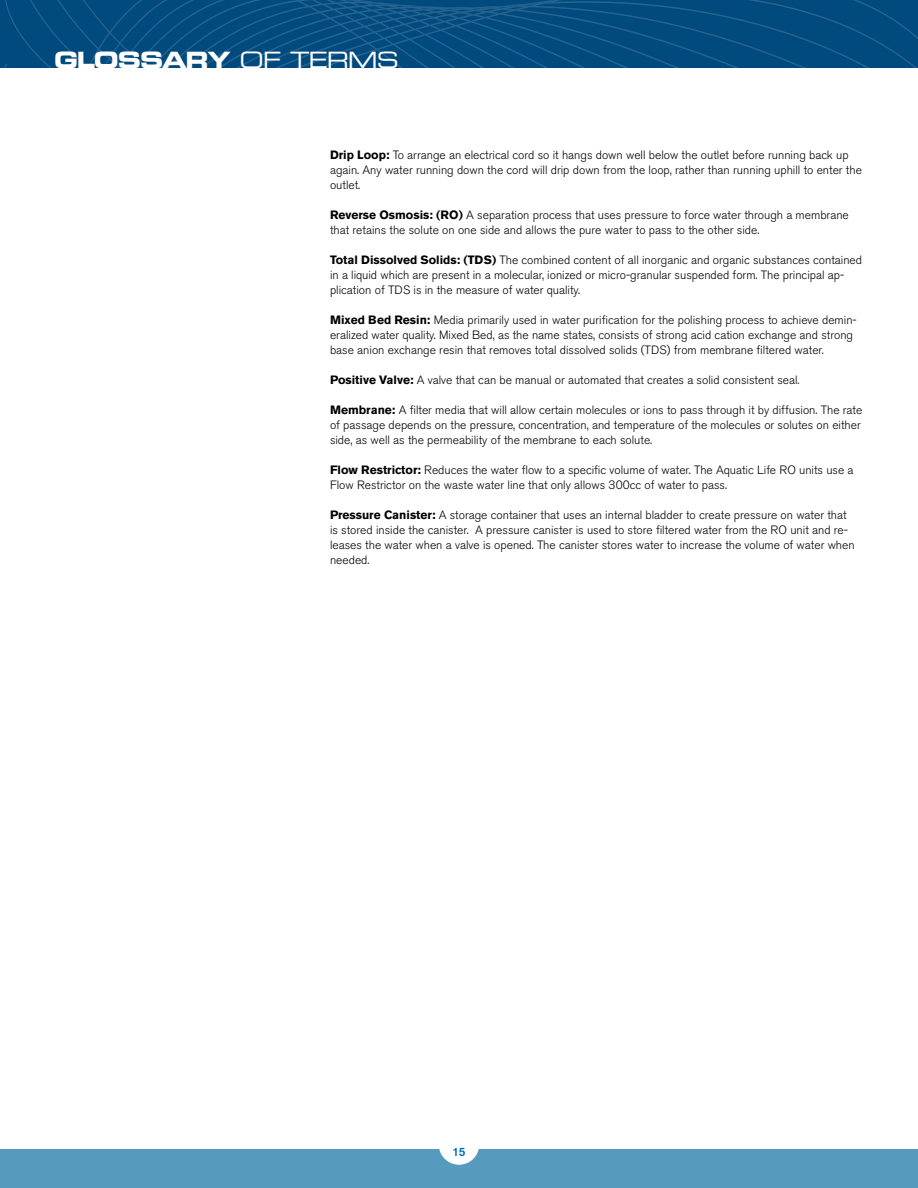
<style>
.page{position:relative;width:918px;height:1188px;background:#fff}
.page>*{position:absolute;margin:0;border:0;box-sizing:border-box;transform-origin:0 0}
.t1{font:22.5px "Eurostile Bold Extended Two";letter-spacing:-.05em;color:#fff}
.t2{font:300 12px/15px "Akzidenz Grotesk BE";color:#000}
.t3{font:500 12px "Akzidenz Grotesk BE";color:#036cb6}
.s1{font-family:"Eurostile Extended Two"}
.s2{font-weight:700}
</style>
<div class="page">
<div style="left:0;top:1150px;width:918px;height:38px;background:#569bbe"></div>
<div style="left:4px;top:0;width:59px;height:68px;background:#004a7e"></div>
<svg style="left:63px;top:0;width:855px;height:68px;background:#044d80"></svg>
<div style="left:439px;top:1124px;width:40px;height:41px;background:#fff;border-radius:50%"></div>
<h1 class="t1" style="left:54px;top:44px;width:297px">GLOSSARY <span class="s1">OF TERMS</span></h1>
<p class="t2" style="left:330px;top:148px;width:533px"><span class="s2">Drip Loop:</span> To arrange an electrical cord so it hangs down well below the outlet before running back up again. Any water running down the cord will drip down from the loop, rather than running uphill to enter the outlet.</p>
<p class="t2" style="left:330px;top:208px;width:520px"><span class="s2">Reverse Osmosis: (RO)</span> A separation process that uses pressure to force water through a membrane that retains the solute on one side and allows the pure water to pass to the other side.</p>
<p class="t2" style="left:330px;top:253px;width:534px"><span class="s2">Total Dissolved Solids: (TDS)</span> The combined content of all inorganic and organic substances contained in a liquid which are present in a molecular, ionized or micro-granular suspended form. The principal ap&shy;plication of TDS is in the measure of water quality.</p>
<p class="t2" style="left:330px;top:313px;width:528px"><span class="s2">Mixed Bed Resin:</span> Media primarily used in water purification for the polishing process to achieve demin&shy;eralized water quality. Mixed Bed, as the name states, consists of strong acid cation exchange and strong base anion exchange resin that removes total dissolved solids (TDS) from membrane filtered water.</p>
<p class="t2" style="left:330px;top:373px;width:471px"><span class="s2">Positive Valve:</span> A valve that can be manual or automated that creates a solid consistent seal.</p>
<p class="t2" style="left:330px;top:403px;width:534px"><span class="s2">Membrane:</span> A filter media that will allow certain molecules or ions to pass through it by diffusion. The rate of passage depends on the pressure, concentration, and temperature of the molecules or solutes on either side, as well as the permeability of the membrane to each solute.</p>
<p class="t2" style="left:330px;top:463px;width:525px"><span class="s2">Flow Restrictor:</span> Reduces the water flow to a specific volume of water. The Aquatic Life RO units use a<br>Flow Restrictor on the waste water line that only allows 300cc of water to pass.</p>
<p class="t2" style="left:330px;top:508px;width:526px"><span class="s2">Pressure Canister:</span> A storage container that uses an internal bladder to create pressure on water that is stored inside the canister. A pressure canister is used to store filtered water from the RO unit and re&shy;leases the water when a valve is opened. The canister stores water to increase the volume of water when needed.</p>
<p class="t3" style="left:452px;top:1144px;width:15px">15</p>
</div>
